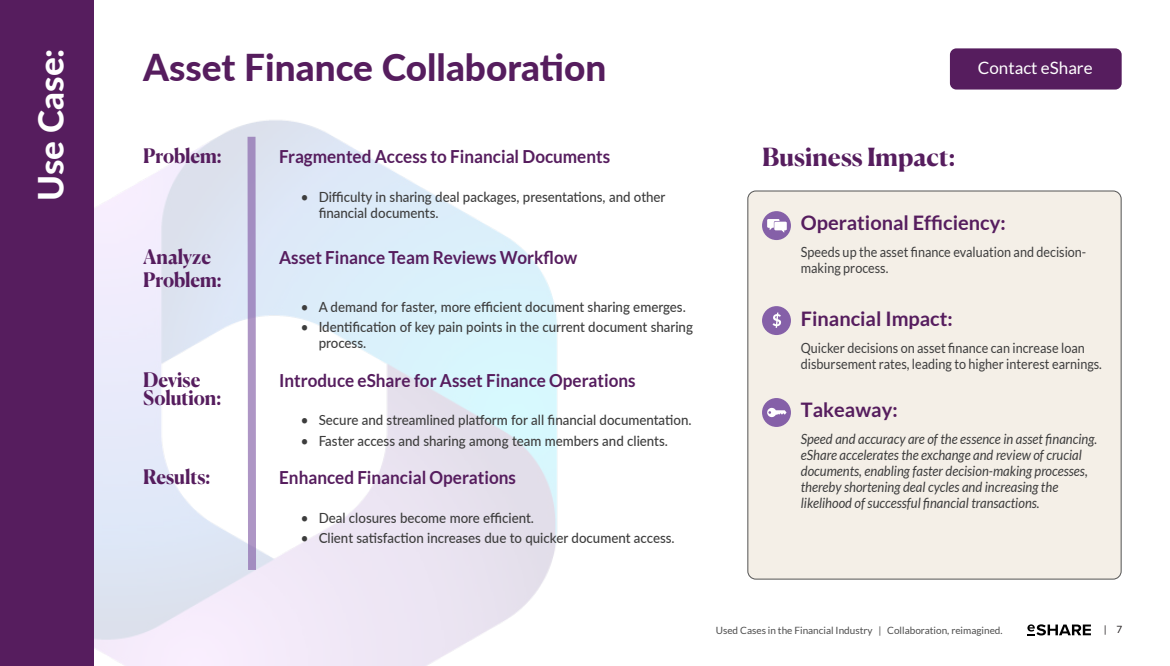
<style>
.page{position:relative;width:1170px;height:666px;background:#fff}
.page>*{position:absolute;margin:0;border:0;box-sizing:border-box;transform-origin:0 0}
.t1{font:800 37px "Lato";color:#561d5e}
.Body_Head{font:800 35px "Lato";color:#fff}
.BODY_COPY{font:700 25px "Canela";letter-spacing:-.005em;color:#561d5e}
.BODY_COPY-2{font:700 20px "Lato";color:#561d5e}
.BODY_COPY-3{font:700 20px "Canela";letter-spacing:-.005em;color:#561d5e;scale:.95 1}
.BODY_COPY-4{font:700 18px "Lato";color:#561d5e;scale:.95 1}
.Body_Head-2{font:17px "Lato";color:#fff}
.t2{font:500 14px/16px "Lato";color:#3d3d3d;scale:.95 1}
.BODY_COPY-5{font:italic 14px/16px "Lato";color:#3d3d3d;scale:.93 1}
.BODY_COPY-6{font:14px/16px "Lato";color:#3d3d3d;scale:.9 1}
.t3{font:10px "Lato";color:#4d4d4d}
.t4{font:10px "Lato";color:#231f20}
</style>
<div class="page">
<div style="left:0;top:0;width:94px;height:666px;background:#561d5e"></div>
<svg style="left:1027px;top:624px;width:64px;height:11px"></svg>
<svg style="left:247px;top:136px;width:10px;height:435px;background:#b6a5ce"></svg>
<div style="left:748px;top:191px;width:373px;height:388px;background:#f4efe7;border-radius:8px"></div>
<div style="left:748px;top:191px;width:373px;height:388px;border:1px solid #535353;border-radius:8px"></div>
<div style="left:950px;top:48px;width:172px;height:42px;background:#561d5e;border-radius:6px"></div>
<div style="left:762px;top:211px;width:29px;height:29px;background:#8560a8;border-radius:50%"></div>
<svg style="left:767px;top:219px;width:20px;height:14px"></svg>
<div style="left:762px;top:398px;width:29px;height:29px;background:#8560a8;border-radius:50%"></div>
<svg style="left:767px;top:408px;width:20px;height:9px"></svg>
<div style="left:762px;top:306px;width:29px;height:29px;background:#8560a8;border-radius:50%"></div>
<svg style="left:773px;top:313px;width:8px;height:15px"></svg>
<p class="Body_Head" style="left:25px;top:201px;width:154px;rotate:-90deg">Use Case:</p>
<p class="t1" style="left:143px;top:40px;width:465px">Asset Finance Collaboration</p>
<p class="BODY_COPY-3" style="left:143px;top:140px;width:84px">Problem:</p>
<p class="BODY_COPY-4" style="left:279px;top:146px;width:350px">Fragmented Access to Financial Documents</p>
<p class="t2" style="left:319px;top:188px;width:367px;text-indent:-18px">• Difficulty in sharing deal packages, presentations, and other financial documents.</p>
<p class="BODY_COPY-3" style="left:143px;top:241px;width:73px">Analyze</p>
<p class="BODY_COPY-4" style="left:279px;top:247px;width:315px">Asset Finance Team Reviews Workflow</p>
<p class="BODY_COPY-3" style="left:143px;top:264px;width:84px">Problem:</p>
<p class="t2" style="left:301px;top:298px;width:407px">• A demand for faster, more efficient document sharing emerges.</p>
<p class="t2" style="left:319px;top:319px;width:396px;text-indent:-18px">• Identification of key pain points in the current document sharing process.</p>
<p class="BODY_COPY-3" style="left:143px;top:364px;width:62px">Devise</p>
<p class="BODY_COPY-4" style="left:279px;top:370px;width:377px">Introduce eShare for Asset Finance Operations</p>
<p class="BODY_COPY-3" style="left:143px;top:382px;width:84px">Solution:</p>
<p class="t2" style="left:301px;top:412px;width:413px">• Secure and streamlined platform for all financial documentation.</p>
<p class="t2" style="left:301px;top:432px;width:388px">• Faster access and sharing among team members and clients.</p>
<p class="BODY_COPY-3" style="left:143px;top:461px;width:72px">Results:</p>
<p class="BODY_COPY-4" style="left:279px;top:467px;width:251px">Enhanced Financial Operations</p>
<p class="t2" style="left:301px;top:509px;width:247px">• Deal closures become more efficient.</p>
<p class="t2" style="left:301px;top:530px;width:395px">• Client satisfaction increases due to quicker document access.</p>
<p class="Body_Head-2" style="left:978px;top:58px;width:116px">Contact eShare</p>
<p class="BODY_COPY" style="left:762px;top:137px;width:195px">Business Impact:</p>
<p class="BODY_COPY-2" style="left:801px;top:211px;width:206px">Operational Efficiency:</p>
<p class="BODY_COPY-6" style="left:801px;top:244px;width:319px">Speeds up the asset finance evaluation and decision&shy;making process.</p>
<p class="BODY_COPY-2" style="left:801px;top:307px;width:153px">Financial Impact:</p>
<p class="BODY_COPY-6" style="left:801px;top:340px;width:336px">Quicker decisions on asset finance can increase loan disbursement rates, leading to higher interest earnings.</p>
<p class="BODY_COPY-2" style="left:801px;top:398px;width:98px">Takeaway:</p>
<p class="BODY_COPY-5" style="left:801px;top:431px;width:320px">Speed and accuracy are of the essence in asset financing. eShare accelerates the exchange and review of crucial documents, enabling faster decision-making processes, thereby shortening deal cycles and increasing the likelihood of successful financial transactions.</p>
<p class="t3" style="left:716px;top:625px;width:288px">Used Cases in the Financial Industry | Collaboration, reimagined.</p>
<p class="t4" style="left:1104px;top:624px;width:20px">| 7</p>
</div>
